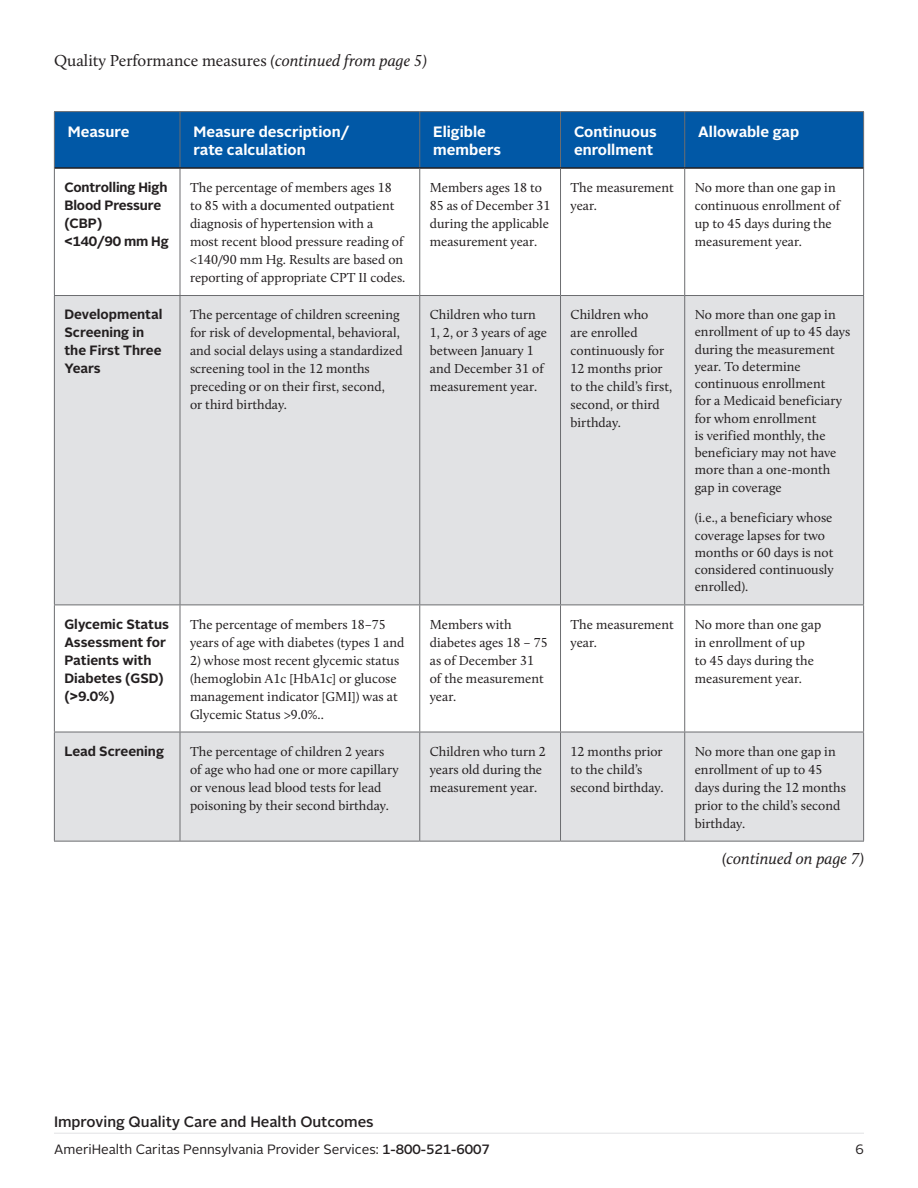
<style>
.page{position:relative;width:918px;height:1188px;background:#fff}
.page>*{position:absolute;margin:0;border:0;box-sizing:border-box;transform-origin:0 0}
.t1{font:16.5px "Calluna";color:#231f20}
.t2{font:italic 16.5px "Calluna";color:#231f20}
.Body_Copy{font:700 15px/18px "Alright Sans";color:#fff}
.t3{font:500 15px "Alright Sans";color:#231f20}
.Body_Copy-2{font:13.5px/18px "Calluna";color:#231f20}
.Body_Copy-3{font:700 13.5px/18px "Alright Sans";color:#231f20}
.t4{font:13.5px "Alright Sans";color:#231f20}
.s1{font-style:italic}
.s2{font-weight:500}
</style>
<div class="page">
<hr style="left:54px;top:1133px;width:810px;height:1px;background:#e1e2e4">
<div style="left:55px;top:112px;width:808px;height:55px;background:#0158a6"></div>
<svg style="left:55px;top:296px;width:808px;height:545px;fill:#e1e2e4"></svg>
<hr style="left:54px;top:111px;width:126px;height:1px;background:#6c6d70">
<hr style="left:54px;top:112px;width:1px;height:56px;background:#6c6d70">
<hr style="left:180px;top:111px;width:240px;height:1px;background:#6c6d70">
<hr style="left:180px;top:112px;width:1px;height:55px;background:#6c6d70">
<hr style="left:420px;top:111px;width:141px;height:1px;background:#6c6d70">
<hr style="left:419px;top:112px;width:1px;height:55px;background:#6c6d70">
<hr style="left:561px;top:111px;width:124px;height:1px;background:#6c6d70">
<hr style="left:560px;top:112px;width:1px;height:55px;background:#6c6d70">
<hr style="left:685px;top:111px;width:179px;height:1px;background:#6c6d70">
<hr style="left:684px;top:112px;width:1px;height:55px;background:#6c6d70">
<hr style="left:863px;top:112px;width:1px;height:56px;background:#6c6d70">
<hr style="left:54px;top:168px;width:1px;height:127px;background:#6c6d70">
<hr style="left:180px;top:169px;width:1px;height:126px;background:#6c6d70">
<hr style="left:419px;top:169px;width:1px;height:126px;background:#6c6d70">
<hr style="left:560px;top:169px;width:1px;height:126px;background:#6c6d70">
<hr style="left:684px;top:169px;width:1px;height:126px;background:#6c6d70">
<hr style="left:863px;top:168px;width:1px;height:127px;background:#6c6d70">
<hr style="left:54px;top:295px;width:126px;height:1px;background:#6c6d70">
<hr style="left:54px;top:296px;width:1px;height:309px;background:#6c6d70">
<hr style="left:180px;top:295px;width:240px;height:1px;background:#6c6d70">
<hr style="left:180px;top:296px;width:1px;height:309px;background:#6c6d70">
<hr style="left:420px;top:295px;width:141px;height:1px;background:#6c6d70">
<hr style="left:419px;top:296px;width:1px;height:309px;background:#6c6d70">
<hr style="left:561px;top:295px;width:124px;height:1px;background:#6c6d70">
<hr style="left:560px;top:296px;width:1px;height:309px;background:#6c6d70">
<hr style="left:685px;top:295px;width:179px;height:1px;background:#6c6d70">
<hr style="left:684px;top:296px;width:1px;height:309px;background:#6c6d70">
<hr style="left:863px;top:296px;width:1px;height:309px;background:#6c6d70">
<hr style="left:54px;top:605px;width:126px;height:1px;background:#6c6d70">
<hr style="left:54px;top:605px;width:1px;height:127px;background:#6c6d70">
<hr style="left:180px;top:605px;width:240px;height:1px;background:#6c6d70">
<hr style="left:180px;top:605px;width:1px;height:127px;background:#6c6d70">
<hr style="left:420px;top:605px;width:141px;height:1px;background:#6c6d70">
<hr style="left:419px;top:605px;width:1px;height:127px;background:#6c6d70">
<hr style="left:561px;top:605px;width:124px;height:1px;background:#6c6d70">
<hr style="left:560px;top:605px;width:1px;height:127px;background:#6c6d70">
<hr style="left:685px;top:605px;width:179px;height:1px;background:#6c6d70">
<hr style="left:684px;top:605px;width:1px;height:127px;background:#6c6d70">
<hr style="left:863px;top:605px;width:1px;height:127px;background:#6c6d70">
<hr style="left:54px;top:732px;width:126px;height:1px;background:#6c6d70">
<hr style="left:54px;top:732px;width:1px;height:109px;background:#6c6d70">
<hr style="left:180px;top:732px;width:240px;height:1px;background:#6c6d70">
<hr style="left:180px;top:732px;width:1px;height:109px;background:#6c6d70">
<hr style="left:420px;top:732px;width:141px;height:1px;background:#6c6d70">
<hr style="left:419px;top:732px;width:1px;height:109px;background:#6c6d70">
<hr style="left:561px;top:732px;width:124px;height:1px;background:#6c6d70">
<hr style="left:560px;top:732px;width:1px;height:109px;background:#6c6d70">
<hr style="left:685px;top:732px;width:179px;height:1px;background:#6c6d70">
<hr style="left:684px;top:732px;width:1px;height:109px;background:#6c6d70">
<hr style="left:863px;top:732px;width:1px;height:109px;background:#6c6d70">
<hr style="left:54px;top:841px;width:126px;height:1px;background:#6c6d70">
<hr style="left:180px;top:841px;width:240px;height:1px;background:#6c6d70">
<hr style="left:420px;top:841px;width:141px;height:1px;background:#6c6d70">
<hr style="left:561px;top:841px;width:124px;height:1px;background:#6c6d70">
<hr style="left:685px;top:841px;width:179px;height:1px;background:#6c6d70">
<hr style="left:55px;top:167px;width:125px;height:2px;background:#231f20">
<hr style="left:180px;top:167px;width:240px;height:2px;background:#231f20">
<hr style="left:420px;top:167px;width:141px;height:2px;background:#231f20">
<hr style="left:561px;top:167px;width:124px;height:2px;background:#231f20">
<hr style="left:685px;top:167px;width:178px;height:2px;background:#231f20">
<p class="t1" style="left:54px;top:51px;width:375px">Quality Performance measures <span class="s1">(continued from page 5)</span></p>
<p class="Body_Copy" style="left:68px;top:122px;width:63px">Measure</p>
<p class="Body_Copy" style="left:194px;top:122px;width:157px">Measure description/ rate calculation</p>
<p class="Body_Copy" style="left:433px;top:122px;width:69px">Eligible members</p>
<p class="Body_Copy" style="left:574px;top:122px;width:84px">Continuous enrollment</p>
<p class="Body_Copy" style="left:698px;top:122px;width:102px">Allowable gap</p>
<p class="Body_Copy-3" style="left:64px;top:179px;width:106px">Controlling High<br>Blood Pressure (CBP)<br>&lt;140/90 mm Hg</p>
<p class="Body_Copy-2" style="left:190px;top:178px;width:217px">The percentage of members ages 18 to 85 with a documented outpatient diagnosis of hypertension with a<br>most recent blood pressure reading of &lt;140/90 mm Hg. Results are based on reporting of appropriate CPT II codes.</p>
<p class="Body_Copy-2" style="left:430px;top:178px;width:122px">Members ages 18 to<br>85 as of December 31 during the applicable measurement year.</p>
<p class="Body_Copy-2" style="left:571px;top:178px;width:105px">The measurement year.</p>
<p class="Body_Copy-2" style="left:695px;top:178px;width:147px">No more than one gap in continuous enrollment of up to 45 days during the measurement year.</p>
<p class="Body_Copy-3" style="left:64px;top:306px;width:100px">Developmental<br>Screening in the First Three<br>Years</p>
<p class="Body_Copy-2" style="left:190px;top:305px;width:214px">The percentage of children screening for risk of developmental, behavioral, and social delays using a standardized screening tool in the 12 months preceding or on their first, second,<br>or third birthday.</p>
<p class="Body_Copy-2" style="left:430px;top:305px;width:119px">Children who turn<br>1, 2, or 3 years of age between January 1 and December 31 of measurement year.</p>
<p class="Body_Copy-2" style="left:571px;top:305px;width:103px">Children who<br>are enrolled continuously for<br>12 months prior to the child’s first, second, or third birthday.</p>
<p class="Body_Copy-2" style="left:695px;top:306px;width:157px;line-height:17.2px">No more than one gap in enrollment of up to 45 days during the measurement year. To determine continuous enrollment<br>for a Medicaid beneficiary for whom enrollment<br>is verified monthly, the beneficiary may not have more than a one-month gap in coverage</p>
<p class="Body_Copy-2" style="left:695px;top:509px;width:141px;line-height:17.2px">(i.e., a beneficiary whose coverage lapses for two months or 60 days is not considered continuously enrolled).</p>
<p class="Body_Copy-3" style="left:64px;top:615px;width:106px">Glycemic Status<br>Assessment for<br>Patients with<br>Diabetes (GSD) (&gt;9.0%)</p>
<p class="Body_Copy-2" style="left:190px;top:615px;width:216px">The percentage of members 18–75 years of age with diabetes (types 1 and</p>
<p class="Body_Copy-2" style="left:430px;top:615px;width:120px">Members with diabetes ages 18 – 75 as of December 31 of the measurement year.</p>
<p class="Body_Copy-2" style="left:571px;top:615px;width:105px">The measurement year.</p>
<p class="Body_Copy-2" style="left:695px;top:615px;width:128px">No more than one gap in enrollment of up<br>to 45 days during the measurement year.</p>
<p class="Body_Copy-2" style="left:190px;top:651px;width:211px">2) whose most recent glycemic status (hemoglobin A1c [HbA1c] or glucose management indicator [GMI]) was at Glycemic Status &gt;9.0%..</p>
<p class="Body_Copy-3" style="left:64px;top:742px;width:101px">Lead Screening</p>
<p class="Body_Copy-2" style="left:190px;top:742px;width:210px">The percentage of children 2 years of age who had one or more capillary or venous lead blood tests for lead poisoning by their second birthday.</p>
<p class="Body_Copy-2" style="left:430px;top:742px;width:118px">Children who turn 2 years old during the measurement year.</p>
<p class="Body_Copy-2" style="left:571px;top:742px;width:95px">12 months prior to the child’s second birthday.</p>
<p class="Body_Copy-2" style="left:695px;top:742px;width:153px">No more than one gap in enrollment of up to 45 days during the 12 months prior to the child’s second birthday.</p>
<p class="t2" style="left:722px;top:848px;width:143px">(continued on page 7)</p>
<p class="t3" style="left:54px;top:1112px;width:321px">Improving Quality Care and Health Outcomes</p>
<p class="t4" style="left:54px;top:1140px;width:437px">AmeriHealth Caritas Pennsylvania Provider Services: <span class="s2">1-800-521-6007</span></p>
<p class="t4" style="left:856px;top:1140px;width:10px">6</p>
</div>
